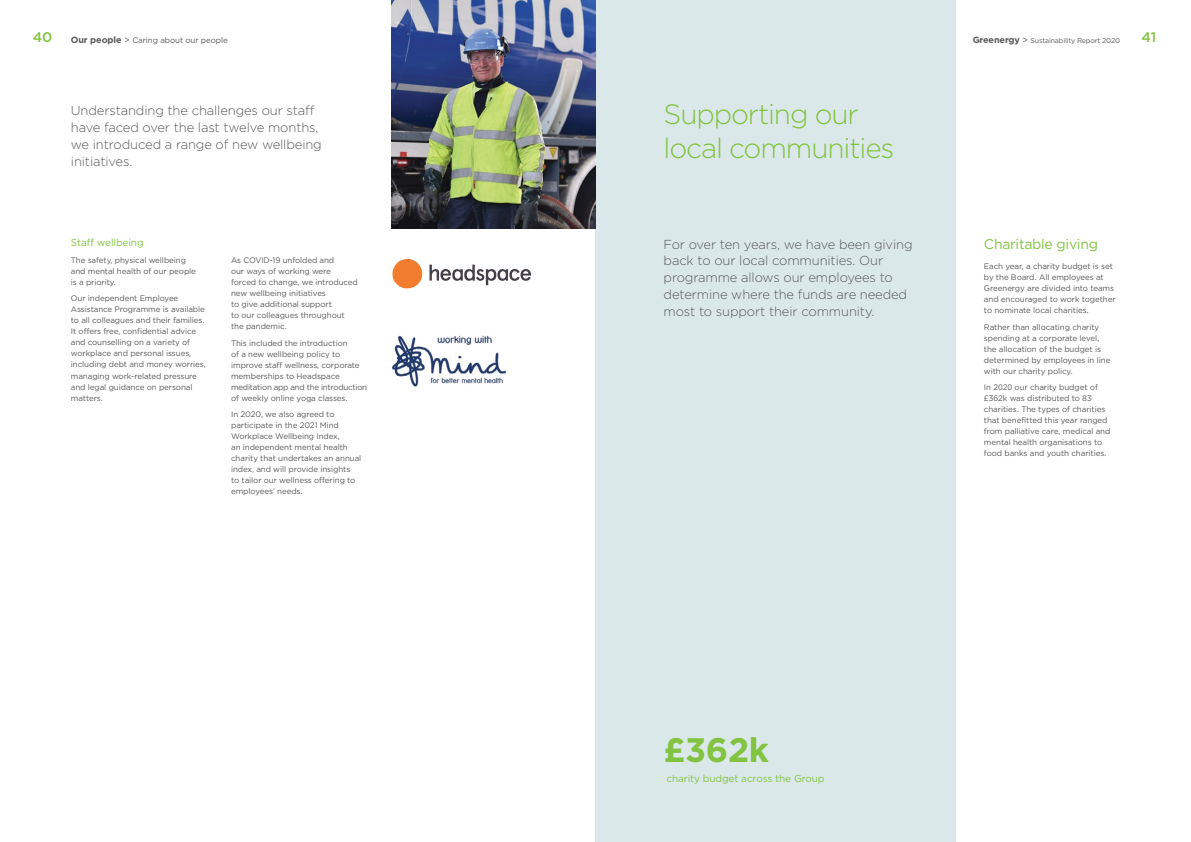
<style>
.page{position:relative;width:1191px;height:842px;background:#fff}
.page>*{position:absolute;margin:0;border:0;box-sizing:border-box;transform-origin:0 0}
.t1{font:700 34px "Gotham";color:#82c341}
.t2{font:300 28px/33.6px "Gotham";letter-spacing:-.04em;color:#82c341}
.t3{font:14px "Gotham";letter-spacing:-.02em;color:#82c341}
.t4{font:500 14px "Gotham";color:#82c341}
.t5{font:300 13px/16.7px "Gotham";letter-spacing:-.01em;color:#58595b}
.t6{font:10px "Gotham";letter-spacing:-.01em;color:#82c341}
.t7{font:8px/11px "Gotham";letter-spacing:-.01em;color:#58595b}
.t8{font:7px "Gotham";letter-spacing:-.02em;color:#58595b}
.s1{font-weight:700;font-size:9px}
.s2{font-size:9px}
</style>
<div class="page">
<div style="left:595px;top:0;width:360px;height:842px;background:#dbe8ea"></div>
<svg style="left:392px;top:259px;width:31px;height:29px"></svg>
<svg style="left:429px;top:265px;width:102px;height:20px"></svg>
<img style="left:392px;top:335px;width:115px;height:52px">
<img style="left:391px;top:0;width:204px;height:228px">
<h3 class="t4" style="left:33px;top:28px;width:21px">40</h3>
<p class="t8" style="left:972px;top:36px;width:149px"><span class="s1">Greenergy</span> <span class="s2">&gt;</span> Sustainability Report 2020</p>
<h3 class="t4" style="left:1141px;top:28px;width:16px">41</h3>
<p class="t7" style="left:71px;top:34px;width:158px"><span class="s1">Our people</span> <span class="s2">&gt;</span> Caring about our people</p>
<h3 class="t5" style="left:71px;top:102px;width:252px">Understanding the challenges our staff have faced over the last twelve months, we introduced a range of new wellbeing initiatives.</h3>
<p class="t6" style="left:71px;top:236px;width:74px">Staff wellbeing</p>
<p class="t7" style="left:71px;top:254px;width:127px">The safety, physical wellbeing and mental health of our people is a priority.</p>
<p class="t7" style="left:71px;top:293px;width:136px">Our independent Employee<br>Assistance Programme is available to all colleagues and their families.<br>It offers free, confidential advice and counselling on a variety of workplace and personal issues, including debt and money worries, managing work-related pressure and legal guidance on personal matters.</p>
<p class="t7" style="left:231px;top:255px;width:128px">As COVID-19 unfolded and<br>our ways of working were forced to change, we introduced new wellbeing initiatives<br>to give additional support<br>to our colleagues throughout the pandemic.</p>
<p class="t7" style="left:231px;top:337px;width:138px">This included the introduction<br>of a new wellbeing policy to improve staff wellness, corporate memberships to Headspace meditation app and the introduction of weekly online yoga classes.</p>
<p class="t7" style="left:231px;top:409px;width:132px">In 2020, we also agreed to participate in the 2021 Mind<br>Workplace Wellbeing Index,<br>an independent mental health charity that undertakes an annual index, and will provide insights<br>to tailor our wellness offering to employees’ needs.</p>
<h2 class="t2" style="left:663px;top:97px;width:232px">Supporting our local communities</h2>
<h3 class="t5" style="left:663px;top:235px;width:250px">For over ten years, we have been giving back to our local communities. Our programme allows our employees to determine where the funds are needed most to support their community.</h3>
<h3 class="t3" style="left:984px;top:235px;width:115px">Charitable giving</h3>
<p class="t7" style="left:984px;top:260px;width:133px">Each year, a charity budget is set by the Board. All employees at<br>Greenergy are divided into teams and encouraged to work together to nominate local charities.</p>
<p class="t7" style="left:984px;top:321px;width:128px">Rather than allocating charity spending at a corporate level, the allocation of the budget is determined by employees in line with our charity policy.</p>
<p class="t7" style="left:984px;top:382px;width:128px">In 2020 our charity budget of £362k was distributed to 83 charities. The types of charities that benefitted this year ranged from palliative care, medical and mental health organisations to food banks and youth charities.</p>
<h1 class="t1" style="left:663px;top:728px;width:107px">£362k</h1>
<p class="t6" style="left:666px;top:772px;width:160px">charity budget across the Group</p>
</div>
